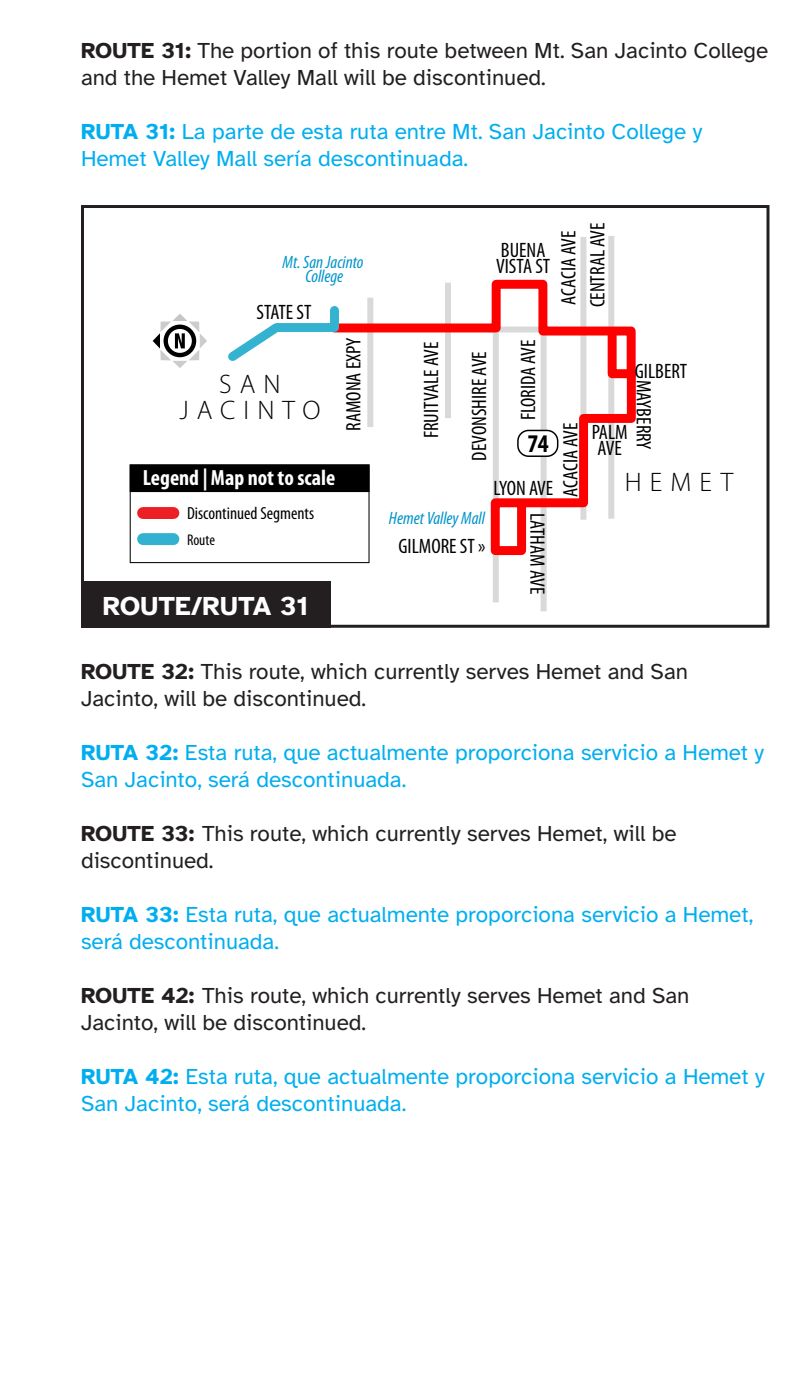
<style>
.page{position:relative;width:810px;height:1377px;background:#fff}
.page>*{position:absolute;margin:0;border:0;box-sizing:border-box;transform-origin:0 0}
.t1{font:700 27px "Atkinson Hyperlegible";color:#fff}
.t2{font:300 26.78px/26.8px "Myriad Pro";letter-spacing:.3em;color:#000;text-align:center}
.t3{font:700 condensed 25.65px "Myriad Pro";color:#000}
.t4{font:22.5px/27px "Atkinson Hyperlegible";color:#00aeef}
.t5{font:22.5px/27px "Atkinson Hyperlegible";color:#231f20}
.t6{font:700 condensed 22.05px "Myriad Pro";color:#fff}
.t7{font:condensed 20.93px/16px "Myriad Pro";color:#000}
.t8{font:italic condensed 18px/14.8px "Myriad Pro";color:#0094ca;text-align:center}
.t9{font:condensed 17.55px "Myriad Pro";color:#000}
.t10{font:condensed 15.53px "Myriad Pro";color:#000}
.s1{font-weight:700}
</style>
<div class="page">
<div style="left:541px;top:329px;width:6px;height:282px;background:#d9d9d9"></div>
<div style="left:608px;top:236px;width:6px;height:283px;background:#d9d9d9"></div>
<div style="left:580px;top:237px;width:6px;height:283px;background:#d9d9d9"></div>
<div style="left:493px;top:320px;width:6px;height:282px;background:#d9d9d9"></div>
<svg style="left:153px;top:314px;width:54px;height:54px"></svg>
<div style="left:130px;top:464px;width:240px;height:99px;border:1px solid #000"></div>
<div style="left:130px;top:465px;width:239px;height:27px;background:#000"></div>
<div style="left:143px;top:507px;width:30px;height:12px;background:#ec2024"></div>
<div style="left:143px;top:533px;width:30px;height:12px;background:#32b2d0"></div>
<svg style="left:220px;top:275px;width:416px;height:285px"></svg>
<div style="left:81px;top:205px;width:688px;height:423px;border:3px solid #231f20"></div>
<div style="left:81px;top:581px;width:249px;height:47px;background:#231f20"></div>
<p class="t5" style="left:81px;top:38px;width:689px"><span class="s1">ROUTE 31:</span> The portion of this route between Mt. San Jacinto College and the Hemet Valley Mall will be discontinued.</p>
<p class="t4" style="left:81px;top:119px;width:623px"><span class="s1">RUTA 31:</span> La parte de esta ruta entre Mt. San Jacinto College y<br>Hemet Valley Mall sería descontinuada.</p>
<p class="t8" style="left:283px;top:255px;width:83px">Mt. San Jacinto<br>College</p>
<p class="t7" style="left:257px;top:304px;width:56px">STATE ST</p>
<p class="t2" style="left:179px;top:371px;width:143px">SAN<br>JACINTO</p>
<p class="t7" style="left:346px;top:431px;width:95px;rotate:-90deg">RAMONA EXPY</p>
<p class="t6" style="left:143px;top:465px;width:194px">Legend | Map not to scale</p>
<p class="t9" style="left:187px;top:503px;width:129px">Discontinued Segments</p>
<p class="t10" style="left:187px;top:532px;width:29px">Route</p>
<p class="t1" style="left:103px;top:590px;width:207px">ROUTE/RUTA 31</p>
<p class="t7" style="left:496px;top:242px;width:56px">BUENA<br>VISTA ST</p>
<p class="t7" style="left:561px;top:305px;width:75px;rotate:-90deg">ACACIA AVE</p>
<p class="t7" style="left:590px;top:307px;width:86px;rotate:-90deg">CENTRAL AVE</p>
<p class="t7" style="left:424px;top:438px;width:98px;rotate:-90deg">FRUITVALE AVE</p>
<p class="t7" style="left:472px;top:461px;width:111px;rotate:-90deg">DEVONSHIRE AVE</p>
<p class="t7" style="left:521px;top:420px;width:83px;rotate:-90deg">FLORIDA AVE</p>
<p class="t3" style="left:528px;top:429px;width:23px">74</p>
<p class="t7" style="left:494px;top:480px;width:61px">LYON AVE</p>
<p class="t8" style="left:389px;top:511px;width:98px">Hemet Valley Mall</p>
<p class="t7" style="left:398px;top:539px;width:89px">GILMORE ST »</p>
<p class="t7" style="left:545px;top:513px;width:83px;rotate:90deg">LATHAM AVE</p>
<p class="t7" style="left:563px;top:497px;width:75px;rotate:-90deg">ACACIA AVE</p>
<p class="t7" style="left:592px;top:425px;width:37px">PALM<br>AVE</p>
<p class="t7" style="left:635px;top:363px;width:54px">GILBERT</p>
<p class="t7" style="left:651px;top:380px;width:71px;rotate:90deg">MAYBERRY</p>
<p class="t2" style="left:625px;top:470px;width:110px">HEMET</p>
<p class="t5" style="left:81px;top:659px;width:609px"><span class="s1">ROUTE 32:</span> This route, which currently serves Hemet and San<br>Jacinto, will be discontinued.</p>
<p class="t4" style="left:81px;top:740px;width:685px"><span class="s1">RUTA 32:</span> Esta ruta, que actualmente proporciona servicio a Hemet y<br>San Jacinto, será descontinuada.</p>
<p class="t5" style="left:81px;top:821px;width:597px"><span class="s1">ROUTE 33:</span> This route, which currently serves Hemet, will be discontinued.</p>
<p class="t4" style="left:81px;top:902px;width:674px"><span class="s1">RUTA 33:</span> Esta ruta, que actualmente proporciona servicio a Hemet, será descontinuada.</p>
<p class="t5" style="left:81px;top:983px;width:610px"><span class="s1">ROUTE 42:</span> This route, which currently serves Hemet and San<br>Jacinto, will be discontinued.</p>
<p class="t4" style="left:81px;top:1064px;width:685px"><span class="s1">RUTA 42:</span> Esta ruta, que actualmente proporciona servicio a Hemet y<br>San Jacinto, será descontinuada.</p>
</div>
